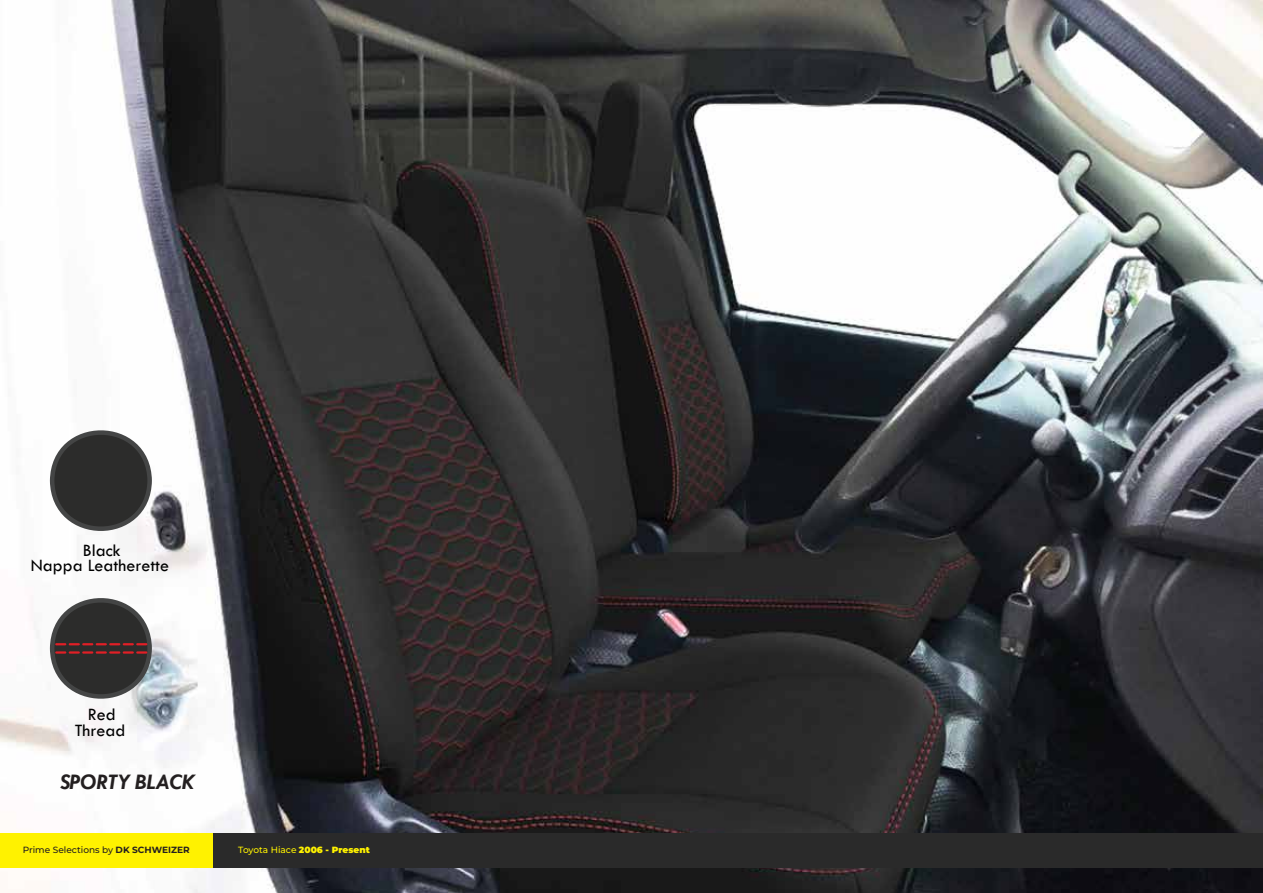
<style>
.page{position:relative;width:1263px;height:893px;background:#fff}
.page>*{position:absolute;margin:0;border:0;box-sizing:border-box;transform-origin:0 0}
.t1{font:italic 700 22.5px "Tw Cen";letter-spacing:-.02em;color:#231f20}
.t2{font:18px/14.5px "Tw Cen";color:#000;text-align:center}
.t3{font:500 9px "Montserrat";color:#231f20}
.t4{font:900 9px "Montserrat";color:#fff200}
.s1{font-weight:700}
.s2{font-weight:500}
</style>
<div class="page">
<img style="left:0;top:0;width:1263px;height:893px">
<svg style="left:48px;top:584px;width:106px;height:128px"></svg>
<svg style="left:48px;top:417px;width:106px;height:128px"></svg>
<div style="left:213px;top:833px;width:1050px;height:34px;background:#2a2a2a"></div>
<div style="left:0;top:833px;width:213px;height:34px;background:#fff200"></div>
<p class="t2" style="left:31px;top:544px;width:140px">Black<br>Nappa Leatherette</p>
<p class="t2" style="left:75px;top:707px;width:52px;line-height:16.2px">Red<br>Thread</p>
<p class="t1" style="left:61px;top:768px;width:136px">SPORTY BLACK</p>
<p class="t3" style="left:23px;top:846px;width:168px">Prime Selections by <span class="s1">DK SCHWEIZER</span></p>
<p class="t4" style="left:238px;top:844px;width:133px"><span class="s2">Toyota Hiace</span> 2006 - Present</p>
</div>
